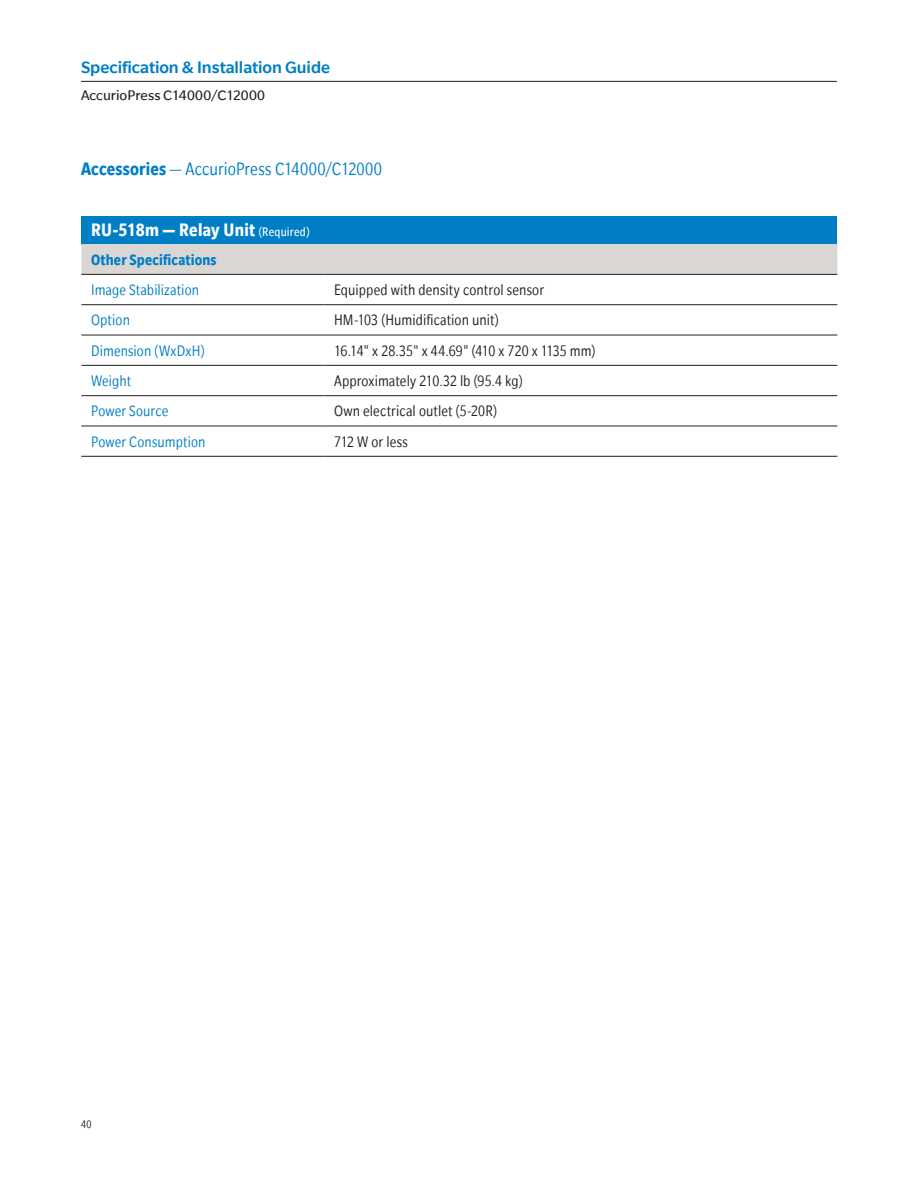
<style>
.page{position:relative;width:918px;height:1188px;background:#fff}
.page>*{position:absolute;margin:0;border:0;box-sizing:border-box;transform-origin:0 0}
.t1{font:condensed 19.5px "Slate";letter-spacing:.005em;color:#007ec5}
.Slate_Bold_Cndnsd_13{font:700 condensed 19.5px "Slate";letter-spacing:.01em;color:#fff}
.t2{font:500 18px "Slate";letter-spacing:-.005em;color:#007ec5}
.Slate_Bk_Cndsd_11_12{font:condensed 16.5px "Slate";letter-spacing:.005em;color:#231f20}
.Slate_Bk_Cndsd_11_12-2{font:condensed 16.5px "Slate";letter-spacing:.005em;color:#007ec5}
.Slate_Bk_Cndsd_11_12-3{font:700 condensed 16.5px "Slate";letter-spacing:.01em;color:#007ec5}
.t3{font:15px "Slate";color:#231f20}
.t4{font:condensed 12px "Slate";color:#231f20}
.s1{font-weight:700}
.s2{font-weight:400;font-size:13.5px}
</style>
<div class="page">
<hr style="left:81px;top:81px;width:756px;height:1px;background:#231f20">
<div style="left:81px;top:216px;width:756px;height:28px;background:#007ec5"></div>
<div style="left:81px;top:244px;width:756px;height:30px;background:#dad6d3"></div>
<hr style="left:81px;top:304px;width:243px;height:1px;background:#231f20">
<hr style="left:324px;top:304px;width:513px;height:1px;background:#231f20">
<hr style="left:81px;top:335px;width:243px;height:1px;background:#231f20">
<hr style="left:324px;top:335px;width:513px;height:1px;background:#231f20">
<hr style="left:81px;top:365px;width:243px;height:1px;background:#231f20">
<hr style="left:324px;top:365px;width:513px;height:1px;background:#231f20">
<hr style="left:81px;top:395px;width:243px;height:1px;background:#231f20">
<hr style="left:324px;top:395px;width:513px;height:1px;background:#231f20">
<hr style="left:324px;top:426px;width:513px;height:1px;background:#231f20">
<hr style="left:81px;top:426px;width:243px;height:1px;background:#231f20">
<hr style="left:81px;top:274px;width:243px;height:1px;background:#231f20">
<hr style="left:324px;top:274px;width:513px;height:1px;background:#231f20">
<svg style="left:81px;top:456px;width:757px;height:1px"></svg>
<p class="t2" style="left:81px;top:58px;width:251px">Specification &amp; Installation Guide</p>
<p class="t3" style="left:81px;top:88px;width:186px">AccurioPress C14000/C12000</p>
<p class="t1" style="left:81px;top:159px;width:303px"><span class="s1">Accessories</span> — AccurioPress C14000/C12000</p>
<p class="Slate_Bold_Cndnsd_13" style="left:91px;top:220px;width:220px">RU-518m — Relay Unit <span class="s2">(Required)</span></p>
<p class="Slate_Bk_Cndsd_11_12-3" style="left:91px;top:251px;width:127px">Other Specifications</p>
<p class="Slate_Bk_Cndsd_11_12-2" style="left:91px;top:281px;width:110px">Image Stabilization</p>
<p class="Slate_Bk_Cndsd_11_12" style="left:334px;top:281px;width:212px">Equipped with density control sensor</p>
<p class="Slate_Bk_Cndsd_11_12-2" style="left:91px;top:312px;width:40px">Option</p>
<p class="Slate_Bk_Cndsd_11_12" style="left:334px;top:312px;width:166px">HM-103 (Humidification unit)</p>
<p class="Slate_Bk_Cndsd_11_12-2" style="left:91px;top:342px;width:115px">Dimension (WxDxH)</p>
<p class="Slate_Bk_Cndsd_11_12" style="left:334px;top:342px;width:263px">16.14" x 28.35" x 44.69" (410 x 720 x 1135 mm)</p>
<p class="Slate_Bk_Cndsd_11_12-2" style="left:91px;top:372px;width:42px">Weight</p>
<p class="Slate_Bk_Cndsd_11_12" style="left:334px;top:372px;width:190px">Approximately 210.32 lb (95.4 kg)</p>
<p class="Slate_Bk_Cndsd_11_12-2" style="left:91px;top:403px;width:79px">Power Source</p>
<p class="Slate_Bk_Cndsd_11_12" style="left:334px;top:403px;width:165px">Own electrical outlet (5-20R)</p>
<p class="Slate_Bk_Cndsd_11_12-2" style="left:91px;top:433px;width:116px">Power Consumption</p>
<p class="Slate_Bk_Cndsd_11_12" style="left:334px;top:433px;width:75px">712 W or less</p>
<p class="t4" style="left:81px;top:1118px;width:12px">40</p>
</div>
